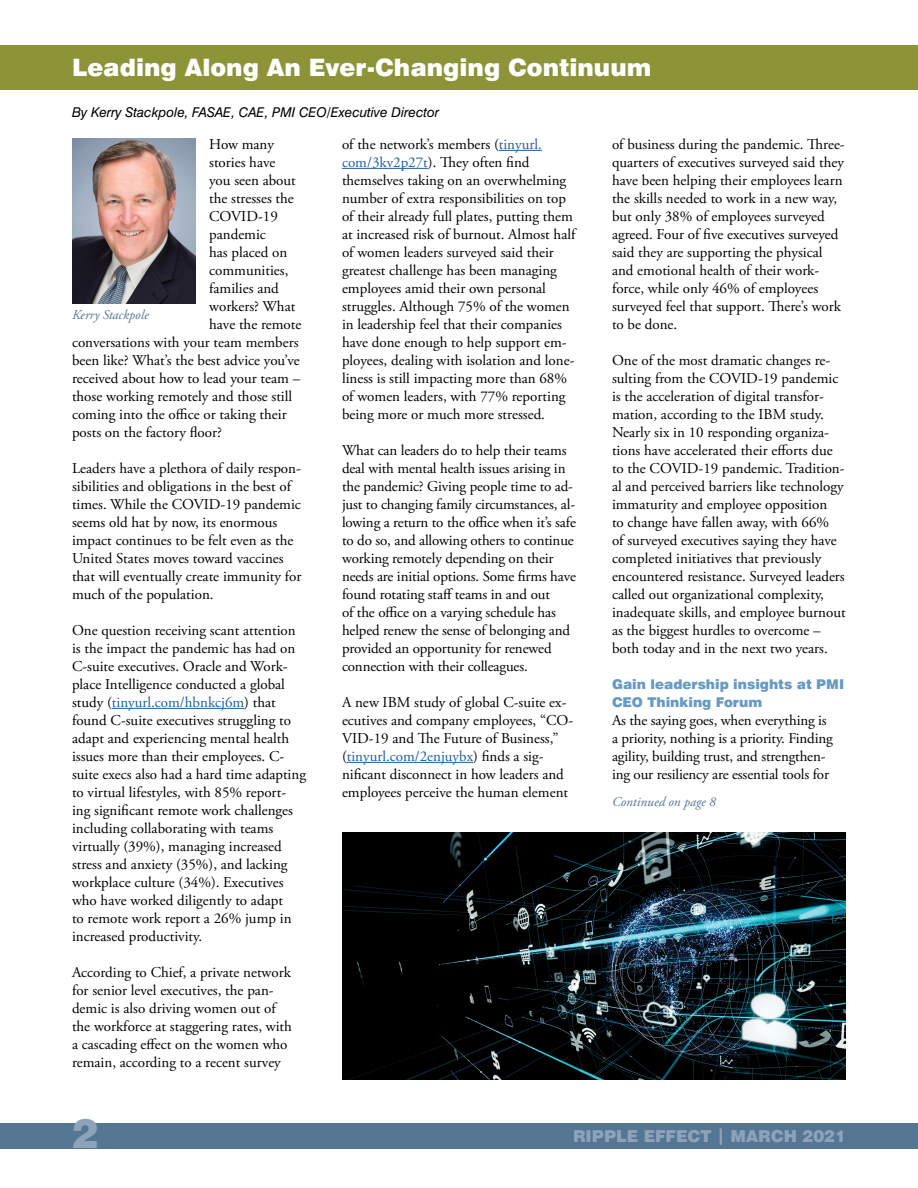
<style>
.page{position:relative;width:918px;height:1188px;background:#fff}
.page>*{position:absolute;margin:0;border:0;box-sizing:border-box;transform-origin:0 0}
.t1{font:900 40.5px "Swiss 721 BT";color:#8da3ba}
.inside_headline{font:900 24px "Swiss 721 BT";color:#fff}
.t2{font:900 16.5px "Swiss 721 BT";color:#8da3ba}
.body{font:15px/18px "Adobe Garamond Pro";color:#000}
.byline{font:italic 13.5px "Swiss 721 BT";color:#000}
.firstlinebold{font:900 13.5px/18px "Swiss 721 BT";color:#679ac3}
.t3{font:italic 13.5px "Adobe Garamond Pro";color:#547693}
.s1{color:#215e9e}
</style>
<div class="page">
<div style="left:0;top:45px;width:918px;height:45px;background:#8d9438"></div>
<div style="left:0;top:1123px;width:918px;height:25px;background:#547693"></div>
<hr style="left:112px;top:708px;width:132px;height:1px;background:#215e9e">
<hr style="left:499px;top:150px;width:43px;height:1px;background:#215e9e">
<hr style="left:342px;top:168px;width:86px;height:1px;background:#215e9e">
<hr style="left:347px;top:762px;width:126px;height:1px;background:#215e9e">
<img style="left:72px;top:138px;width:124px;height:165px">
<img style="left:342px;top:833px;width:504px;height:246px">
<p class="inside_headline" style="left:72px;top:53px;width:581px">Leading Along An Ever-Changing Continuum</p>
<p class="byline" style="left:72px;top:104px;width:369px">By Kerry Stackpole, FASAE, CAE, PMI CEO/Executive Director</p>
<p class="body" style="left:209px;top:136px;width:66px">How many</p>
<p class="body" style="left:209px;top:154px;width:68px">stories have</p>
<p class="body" style="left:209px;top:172px;width:88px">you seen about</p>
<p class="body" style="left:209px;top:190px;width:86px">the stresses the</p>
<p class="body" style="left:209px;top:208px;width:70px">COVID-19</p>
<p class="body" style="left:209px;top:226px;width:58px">pandemic</p>
<p class="body" style="left:209px;top:244px;width:80px">has placed on</p>
<p class="body" style="left:209px;top:262px;width:81px">communities,</p>
<p class="body" style="left:209px;top:280px;width:71px">families and</p>
<p class="body" style="left:209px;top:298px;width:88px">workers? What</p>
<p class="body" style="left:209px;top:316px;width:94px">have the remote</p>
<p class="body" style="left:72px;top:334px;width:228px">conversations with your team members</p>
<p class="body" style="left:72px;top:352px;width:229px">been like? What’s the best advice you’ve</p>
<p class="body" style="left:72px;top:370px;width:230px">received about how to lead your team –</p>
<p class="body" style="left:72px;top:388px;width:222px">those working remotely and those still</p>
<p class="body" style="left:72px;top:406px;width:216px">coming into the office or taking their</p>
<p class="body" style="left:72px;top:424px;width:151px">posts on the factory floor?</p>
<p class="body" style="left:72px;top:460px;width:231px">Leaders have a plethora of daily respon&shy;sibilities and obligations in the best of times. While the COVID-19 pandemic seems old hat by now, its enormous impact continues to be felt even as the United States moves toward vaccines that will eventually create immunity for much of the population.</p>
<p class="body" style="left:72px;top:622px;width:236px">One question receiving scant attention is the impact the pandemic has had on C-suite executives. Oracle and Work&shy;place Intelligence conducted a global study (<span class="s1">tinyurl.com/hbnkcj6m</span>) that found C-suite executives struggling to adapt and experiencing mental health issues more than their employees. C&shy;suite execs also had a hard time adapting to virtual lifestyles, with 85% report&shy;ing significant remote work challenges including collaborating with teams virtually (39%), managing increased stress and anxiety (35%), and lacking workplace culture (34%). Executives who have worked diligently to adapt<br>to remote work report a 26% jump in increased productivity.</p>
<p class="body" style="left:72px;top:964px;width:221px">According to Chief, a private network for senior level executives, the pan&shy;demic is also driving women out of the workforce at staggering rates, with a cascading effect on the women who remain, according to a recent survey</p>
<p class="t3" style="left:72px;top:307px;width:78px">Kerry Stackpole</p>
<p class="body" style="left:342px;top:136px;width:235px">of the network’s members (<span class="s1">tinyurl. com/3kv2p27t</span>). They often find themselves taking on an overwhelming number of extra responsibilities on top of their already full plates, putting them at increased risk of burnout. Almost half of women leaders surveyed said their greatest challenge has been managing employees amid their own personal struggles. Although 75% of the women in leadership feel that their companies have done enough to help support em&shy;ployees, dealing with isolation and lone&shy;liness is still impacting more than 68% of women leaders, with 77% reporting being more or much more stressed.</p>
<p class="body" style="left:342px;top:442px;width:235px">What can leaders do to help their teams deal with mental health issues arising in the pandemic? Giving people time to ad&shy;just to changing family circumstances, al&shy;lowing a return to the office when it’s safe to do so, and allowing others to continue working remotely depending on their needs are initial options. Some firms have found rotating staff teams in and out<br>of the office on a varying schedule has helped renew the sense of belonging and provided an opportunity for renewed connection with their colleagues.</p>
<p class="body" style="left:342px;top:694px;width:233px">A new IBM study of global C-suite ex&shy;ecutives and company employees, “CO-VID-19 and The Future of Business,” (<span class="s1">tinyurl.com/2enjuybx</span>) finds a sig&shy;nificant disconnect in how leaders and employees perceive the human element</p>
<p class="body" style="left:612px;top:136px;width:234px">of business during the pandemic. Three&shy;quarters of executives surveyed said they have been helping their employees learn the skills needed to work in a new way, but only 38% of employees surveyed agreed. Four of five executives surveyed said they are supporting the physical and emotional health of their work&shy;force, while only 46% of employees surveyed feel that support. There’s work to be done.</p>
<p class="body" style="left:612px;top:352px;width:235px">One of the most dramatic changes re&shy;sulting from the COVID-19 pandemic is the acceleration of digital transfor&shy;mation, according to the IBM study.<br>Nearly six in 10 responding organiza&shy;tions have accelerated their efforts due to the COVID-19 pandemic. Tradition&shy;al and perceived barriers like technology immaturity and employee opposition<br>to change have fallen away, with 66%<br>of surveyed executives saying they have completed initiatives that previously encountered resistance. Surveyed leaders called out organizational complexity, inadequate skills, and employee burnout as the biggest hurdles to overcome – both today and in the next two years.</p>
<p class="firstlinebold" style="left:612px;top:675px;width:234px">Gain leadership insights at PMI<br>CEO Thinking Forum</p>
<p class="body" style="left:612px;top:712px;width:222px">As the saying goes, when everything is a priority, nothing is a priority. Finding agility, building trust, and strengthen&shy;ing our resiliency are essential tools for</p>
<p class="t3" style="left:612px;top:793px;width:106px">Continued on page 8</p>
<h1 class="t1" style="left:72px;top:1109px;width:28px">2</h1>
<p class="t2" style="left:573px;top:1126px;width:274px">RIPPLE EFFECT | MARCH 2021</p>
</div>
